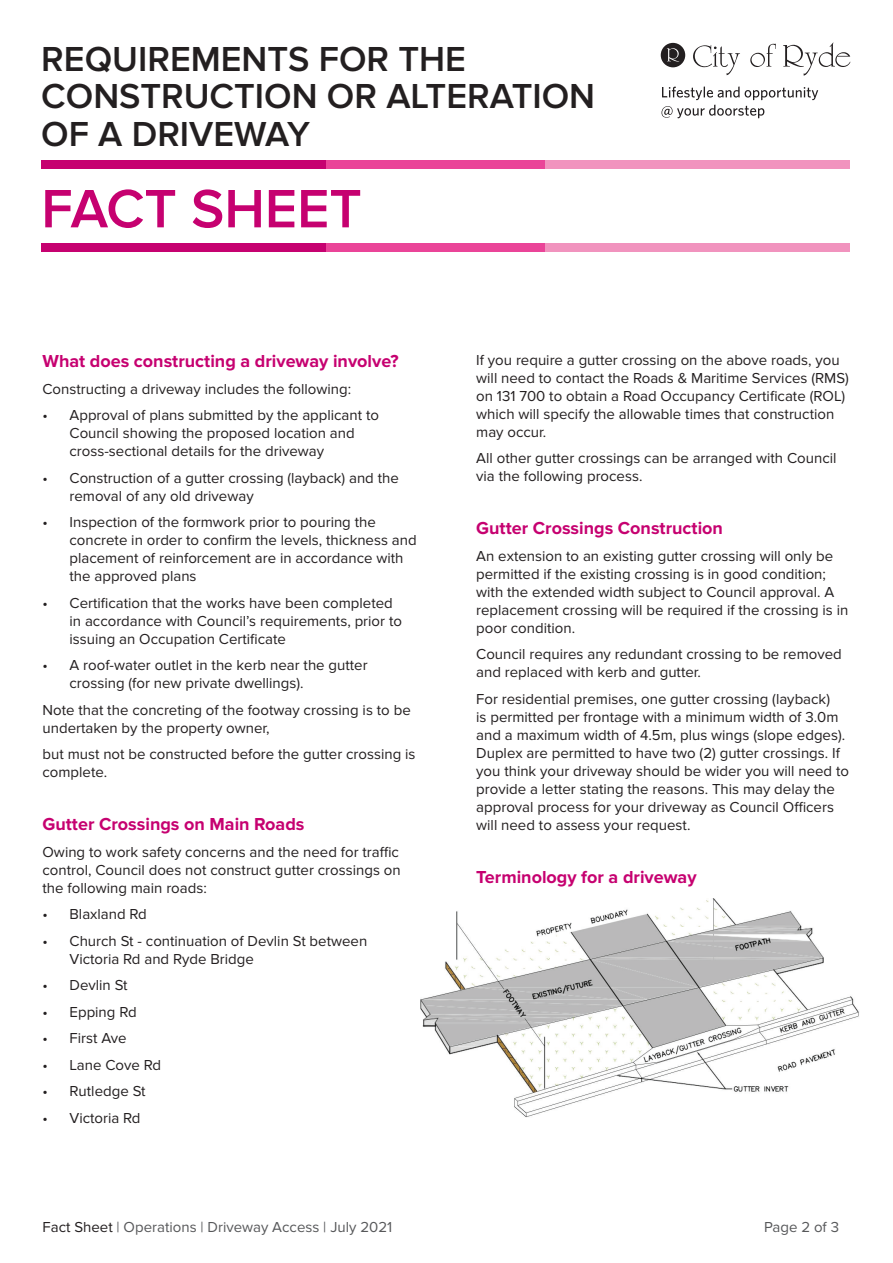
<style>
.page{position:relative;width:893px;height:1263px;background:#fff}
.page>*{position:absolute;margin:0;border:0;box-sizing:border-box;transform-origin:0 0}
.t1{font:600 55.95px "Proxima Nova";color:#c60170}
.t2{font:600 36px/37.5px "Proxima Nova";color:#231f20}
.t3{font:700 18px "Proxima Nova";color:#c60170}
.t4{font:15px/18px "Proxima Nova";color:#231f20}
.t5{font:15px "Proxima Nova";color:#57585a}
.s1{color:#231f20}
</style>
<div class="page">
<img style="left:420px;top:899px;width:439px;height:219px">
<svg style="left:661px;top:87px;width:157px;height:31px"></svg>
<svg style="left:661px;top:43px;width:189px;height:33px"></svg>
<div style="left:41px;top:160px;width:286px;height:9px;background:#c60170"></div>
<div style="left:327px;top:160px;width:218px;height:9px;background:#ea4498"></div>
<div style="left:545px;top:160px;width:304px;height:9px;background:#f193be"></div>
<div style="left:41px;top:244px;width:286px;height:8px;background:#c60170"></div>
<div style="left:327px;top:244px;width:218px;height:8px;background:#ea4498"></div>
<div style="left:545px;top:244px;width:304px;height:8px;background:#f193be"></div>
<h2 class="t2" style="left:41px;top:42px;width:555px">REQUIREMENTS FOR THE<br>CONSTRUCTION OR ALTERATION<br>OF A DRIVEWAY</h2>
<h1 class="t1" style="left:41px;top:177px;width:322px">FACT SHEET</h1>
<p class="t3" style="left:43px;top:351px;width:358px">What does constructing a driveway involve?</p>
<p class="t4" style="left:43px;top:380px;width:310px">Constructing a driveway includes the following:</p>
<p class="t4" style="left:70px;top:407px;width:311px;text-indent:-27px">• Approval of plans submitted by the applicant to<br>Council showing the proposed location and cross-sectional details for the driveway</p>
<p class="t4" style="left:70px;top:469px;width:331px;text-indent:-27px">• Construction of a gutter crossing (layback) and the removal of any old driveway</p>
<p class="t4" style="left:70px;top:514px;width:349px;text-indent:-27px">• Inspection of the formwork prior to pouring the concrete in order to confirm the levels, thickness and placement of reinforcement are in accordance with the approved plans</p>
<p class="t4" style="left:70px;top:594px;width:334px;text-indent:-27px">• Certification that the works have been completed in accordance with Council’s requirements, prior to issuing an Occupation Certificate</p>
<p class="t4" style="left:70px;top:657px;width:300px;text-indent:-27px">• A roof-water outlet in the kerb near the gutter crossing (for new private dwellings).</p>
<p class="t4" style="left:43px;top:701px;width:370px">Note that the concreting of the footway crossing is to be undertaken by the property owner,</p>
<p class="t4" style="left:43px;top:746px;width:375px">but must not be constructed before the gutter crossing is complete.</p>
<p class="t3" style="left:43px;top:814px;width:264px">Gutter Crossings on Main Roads</p>
<p class="t4" style="left:43px;top:843px;width:360px;text-align:justify">Owing to work safety concerns and the need for traffic control, Council does not construct gutter crossings on the following main roads:</p>
<p class="t4" style="left:43px;top:906px;width:106px">• Blaxland Rd</p>
<p class="t4" style="left:70px;top:932px;width:299px;text-indent:-27px">• Church St - continuation of Devlin St between<br>Victoria Rd and Ryde Bridge</p>
<p class="t4" style="left:43px;top:977px;width:87px">• Devlin St</p>
<p class="t4" style="left:43px;top:1003px;width:96px">• Epping Rd</p>
<p class="t4" style="left:43px;top:1030px;width:86px">• First Ave</p>
<p class="t4" style="left:43px;top:1056px;width:120px">• Lane Cove Rd</p>
<p class="t4" style="left:43px;top:1083px;width:105px">• Rutledge St</p>
<p class="t4" style="left:43px;top:1109px;width:100px">• Victoria Rd</p>
<p class="t4" style="left:476px;top:351px;width:374px">If you require a gutter crossing on the above roads, you will need to contact the Roads &amp; Maritime Services (RMS) on 131 700 to obtain a Road Occupancy Certificate (ROL) which will specify the allowable times that construction may occur.</p>
<p class="t4" style="left:476px;top:450px;width:362px">All other gutter crossings can be arranged with Council via the following process.</p>
<p class="t3" style="left:476px;top:518px;width:248px">Gutter Crossings Construction</p>
<p class="t4" style="left:476px;top:547px;width:374px">An extension to an existing gutter crossing will only be permitted if the existing crossing is in good condition; with the extended width subject to Council approval. A replacement crossing will be required if the crossing is in poor condition.</p>
<p class="t4" style="left:476px;top:646px;width:367px">Council requires any redundant crossing to be removed and replaced with kerb and gutter.</p>
<p class="t4" style="left:476px;top:690px;width:374px">For residential premises, one gutter crossing (layback)<br>is permitted per frontage with a minimum width of 3.0m and a maximum width of 4.5m, plus wings (slope edges).<br>Duplex are permitted to have two (2) gutter crossings. If you think your driveway should be wider you will need to provide a letter stating the reasons. This may delay the approval process for your driveway as Council Officers will need to assess your request.</p>
<p class="t3" style="left:476px;top:866px;width:222px">Terminology for a driveway</p>
<p class="t5" style="left:43px;top:1219px;width:351px"><span class="s1">Fact Sheet</span> | Operations | Driveway Access | July 2021</p>
<p class="t5" style="left:764px;top:1219px;width:77px">Page 2 of 3</p>
</div>
